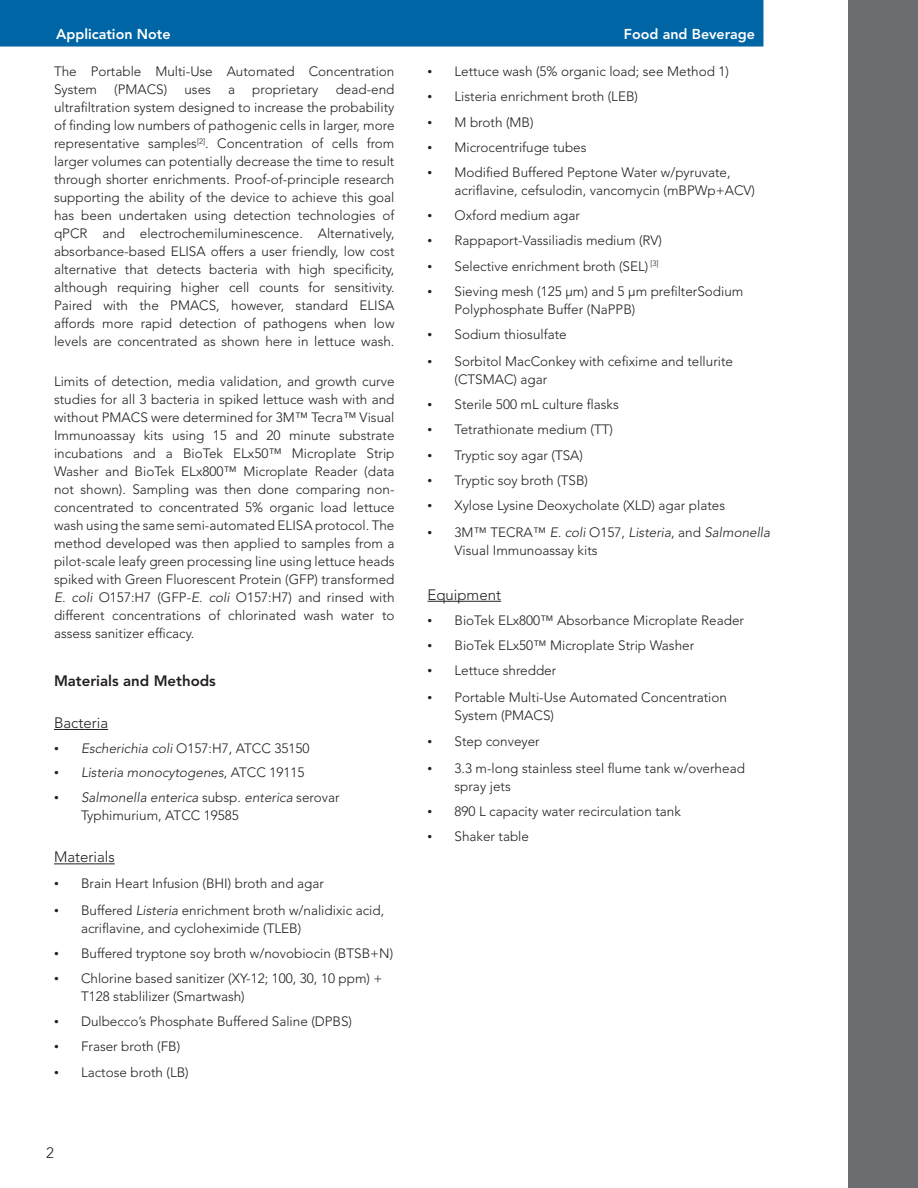
<style>
.page{position:relative;width:918px;height:1188px;background:#fff}
.page>*{position:absolute;margin:0;border:0;box-sizing:border-box;transform-origin:0 0}
.t1{font:300 15px "Avenir LT Std";color:#231f20}
.t2{font:800 15px "Avenir LT Std";color:#231f20}
.t3{font:800 14.25px "Avenir LT Std";color:#fff}
.t4{font:300 13.5px/18px "Avenir LT Std";color:#231f20}
.t5{font:italic 300 13.5px "Avenir LT Std";color:#231f20}
.s1{font-family:"Times New Roman";font-weight:400}
.s2{font-style:italic}
.s3{font-family:"Times New Roman";font-weight:400;font-style:normal}
.s4{font-style:normal}
</style>
<div class="page">
<div style="left:848px;top:0;width:70px;height:1188px;background:#6c6d70"></div>
<div style="left:0;top:0;width:763px;height:47px;background:#0065a4"></div>
<hr style="left:54px;top:729px;width:54px;height:1px;background:#231f20">
<hr style="left:54px;top:864px;width:61px;height:1px;background:#231f20">
<hr style="left:428px;top:601px;width:73px;height:1px;background:#231f20">
<p class="t3" style="left:56px;top:26px;width:116px">Application Note</p>
<p class="t3" style="left:624px;top:26px;width:133px">Food and Beverage</p>
<p class="t4" style="left:54px;top:63px;width:342px">The Portable Multi-Use Automated Concentration<br>System</p>
<p class="t4" style="left:428px;top:63px;width:303px"><span class="s1">•</span> Lettuce wash (5% organic load; see Method 1)</p>
<p class="t4" style="left:428px;top:88px;width:212px"><span class="s1">•</span> Listeria enrichment broth (LEB)</p>
<p class="t4" style="left:428px;top:113px;width:108px"><span class="s1">•</span> M broth (MB)</p>
<p class="t4" style="left:428px;top:138px;width:161px"><span class="s1">•</span> Microcentrifuge tubes</p>
<p class="t4" style="left:455px;top:163px;width:302px;text-indent:-27px"><span class="s1">•</span> Modified Buffered Peptone Water w/pyruvate, acriflavine, cefsulodin, vancomycin (mBPWp+ACV)</p>
<p class="t4" style="left:428px;top:207px;width:154px"><span class="s1">•</span> Oxford medium agar</p>
<p class="t4" style="left:428px;top:232px;width:236px"><span class="s1">•</span> Rappaport-Vassiliadis medium (RV)</p>
<p class="t4" style="left:428px;top:257px;width:233px"><span class="s1">•</span> Selective enrichment broth (SEL) <sup>[3]</sup></p>
<p class="t4" style="left:454px;top:282px;width:290px;text-indent:-27px"><span class="s1">•</span> Sieving mesh (125 µm) and 5 µm prefilterSodium<br>Polyphosphate Buffer (NaPPB)</p>
<p class="t4" style="left:428px;top:325px;width:141px"><span class="s1">•</span> Sodium thiosulfate</p>
<p class="t4" style="left:454px;top:352px;width:280px;text-indent:-27px"><span class="s1">•</span> Sorbitol MacConkey with cefixime and tellurite (CTSMAC) agar</p>
<p class="t4" style="left:428px;top:396px;width:193px"><span class="s1">•</span> Sterile 500 mL culture flasks</p>
<p class="t4" style="left:428px;top:421px;width:187px"><span class="s1">•</span> Tetrathionate medium (TT)</p>
<p class="t4" style="left:428px;top:446px;width:157px"><span class="s1">•</span> Tryptic soy agar (TSA)</p>
<p class="t4" style="left:428px;top:471px;width:162px"><span class="s1">•</span> Tryptic soy broth (TSB)</p>
<p class="t4" style="left:428px;top:496px;width:299px"><span class="s1">•</span> Xylose Lysine Deoxycholate (XLD) agar plates</p>
<p class="t4" style="left:454px;top:523px;width:317px;text-indent:-27px"><span class="s1">•</span> 3M™ TECRA™ <span class="s2">E. coli</span> O157, <span class="s2">Listeria</span>, and <span class="s2">Salmonella<br></span>Visual Immunoassay kits</p>
<p class="t1" style="left:428px;top:586px;width:75px">Equipment</p>
<p class="t4" style="left:428px;top:611px;width:318px"><span class="s1">•</span> BioTek ELx800™ Absorbance Microplate Reader</p>
<p class="t4" style="left:428px;top:637px;width:268px"><span class="s1">•</span> BioTek ELx50™ Microplate Strip Washer</p>
<p class="t4" style="left:428px;top:662px;width:130px"><span class="s1">•</span> Lettuce shredder</p>
<p class="t4" style="left:454px;top:689px;width:274px;text-indent:-27px"><span class="s1">•</span> Portable Multi-Use Automated Concentration<br>System (PMACS)</p>
<p class="t4" style="left:428px;top:732px;width:114px"><span class="s1">•</span> Step conveyer</p>
<p class="t4" style="left:454px;top:759px;width:292px;text-indent:-27px"><span class="s1">•</span> 3.3 m-long stainless steel flume tank w/overhead spray jets</p>
<p class="t4" style="left:428px;top:802px;width:255px"><span class="s1">•</span> 890 L capacity water recirculation tank</p>
<p class="t4" style="left:428px;top:827px;width:103px"><span class="s1">•</span> Shaker table</p>
<p class="t4" style="left:54px;top:81px;width:342px;text-align:justify;text-indent:282px">dead-end ultrafiltration system designed to increase the probability of finding low numbers of pathogenic cells in larger, more representative samples<sup>[2]</sup>. Concentration of cells from larger volumes can potentially decrease the time to result through shorter enrichments. Proof-of-principle research supporting the ability of the device to achieve this goal has been undertaken using detection technologies of qPCR and electrochemiluminescence. Alternatively, absorbance-based ELISA offers a user friendly, low cost alternative that detects bacteria with high specificity, although requiring higher cell counts for sensitivity.<br>Paired with the PMACS, however, standard ELISA affords more rapid detection of pathogens when low levels are concentrated as shown here in lettuce wash.</p>
<p class="t4" style="left:54px;top:372px;width:342px;text-align:justify">Limits of detection, media validation, and growth curve studies for all 3 bacteria in spiked lettuce wash with and without PMACS were determined for 3M™ Tecra™ Visual Immunoassay kits using 15 and 20 minute substrate incubations and a BioTek ELx50™ Microplate Strip Washer and BioTek ELx800™ Microplate Reader (data not shown). Sampling was then done comparing non&shy;concentrated to concentrated 5% organic load lettuce wash using the same semi-automated ELISA protocol. The method developed was then applied to samples from a pilot-scale leafy green processing line using lettuce heads spiked with Green Fluorescent Protein (GFP) transformed <span class="s2">E. coli</span> O157:H7 (GFP-<span class="s2">E. coli</span> O157:H7) and rinsed with different concentrations of chlorinated wash water to assess sanitizer efficacy.</p>
<p class="t2" style="left:54px;top:672px;width:163px">Materials and Methods</p>
<p class="t1" style="left:54px;top:714px;width:56px">Bacteria</p>
<p class="t4" style="left:54px;top:740px;width:257px"><span class="s1">•</span> <span class="s2">Escherichia coli</span> O157:H7, ATCC 35150</p>
<p class="t5" style="left:54px;top:765px;width:252px"><span class="s3">•</span> Listeria monocytogenes<span class="s4">, ATCC 19115</span></p>
<p class="t4" style="left:81px;top:789px;width:260px;text-indent:-27px"><span class="s1">•</span> <span class="s2">Salmonella enterica</span> subsp. <span class="s2">enterica</span> serovar<br>Typhimurium, ATCC 19585</p>
<p class="t1" style="left:54px;top:848px;width:62px">Materials</p>
<p class="t4" style="left:54px;top:874px;width:271px"><span class="s1">•</span> Brain Heart Infusion (BHI) broth and agar</p>
<p class="t4" style="left:81px;top:901px;width:305px;text-indent:-27px"><span class="s1">•</span> Buffered <span class="s2">Listeria</span> enrichment broth w/nalidixic acid, acriflavine, and cycloheximide (TLEB)</p>
<p class="t4" style="left:54px;top:944px;width:341px"><span class="s1">•</span> Buffered tryptone soy broth w/novobiocin (BTSB+N)</p>
<p class="t4" style="left:81px;top:969px;width:303px;text-indent:-27px"><span class="s1">•</span> Chlorine based sanitizer (XY-12; 100, 30, 10 ppm) +<br>T128 stablilizer (Smartwash)</p>
<p class="t4" style="left:54px;top:1013px;width:300px"><span class="s1">•</span> Dulbecco’s Phosphate Buffered Saline (DPBS)</p>
<p class="t4" style="left:54px;top:1038px;width:128px"><span class="s1">•</span> Fraser broth (FB)</p>
<p class="t4" style="left:54px;top:1063px;width:136px"><span class="s1">•</span> Lactose broth (LB)</p>
<p class="t4" style="left:114px;top:81px;width:55px">(PMACS)</p>
<p class="t4" style="left:184px;top:81px;width:28px">uses</p>
<p class="t4" style="left:228px;top:81px;width:9px">a</p>
<p class="t4" style="left:252px;top:81px;width:68px">proprietary</p>
<p class="t1" style="left:46px;top:1144px;width:9px">2</p>
</div>
